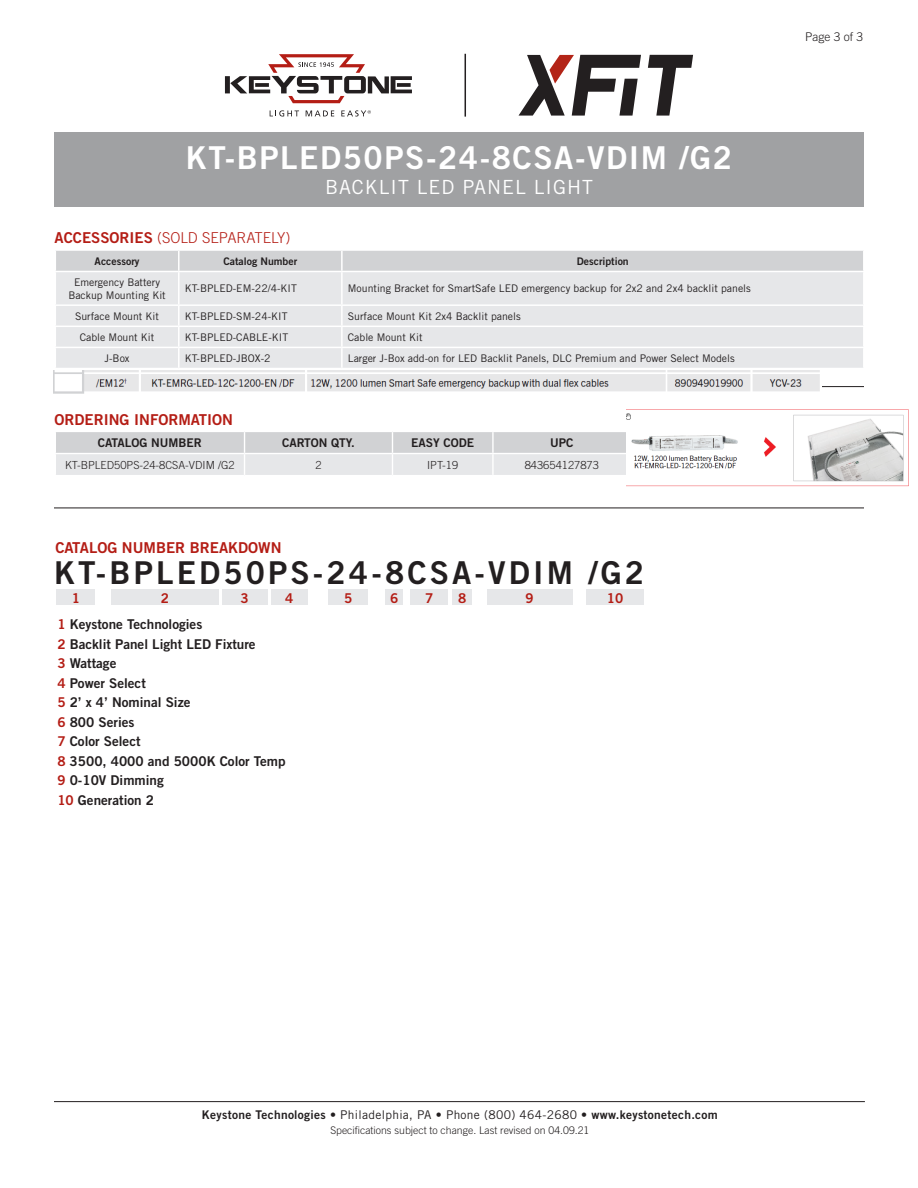
<style>
.page{position:relative;width:918px;height:1188px;background:#fff}
.page>*{position:absolute;margin:0;border:0;box-sizing:border-box;transform-origin:0 0}
.t1{font:31.5px "Trade Gothic Bold Two";letter-spacing:.05em;color:#fff}
.t2{font:31.5px "Trade Gothic Bold Two";letter-spacing:.1em;color:#231f20}
.t3{font:19.5px "Trade Gothic";letter-spacing:.05em;color:#fff}
.t4{font:15px "Trade Gothic Bold Two";color:#b41d15}
.t5{font:300 15px "Trade Gothic";color:#b41d15}
.t6{font:13.5px "Trade Gothic Bold Two";color:#231f20}
.t7{font:13.5px "Trade Gothic Bold Two";color:#b41d15}
.t8{font:12px "Trade Gothic Bold Two";letter-spacing:.025em;color:#231f20}
.t9{font:12px "Trade Gothic Bold Two";color:#231f20}
.t10{font:300 12px "Trade Gothic";color:#231f20}
.t11{font:300 11.1px "Trade Gothic";color:#231f20}
.t12{font:10.5px/12.6px "Trade Gothic";color:#231f20;text-align:center}
.t13{font:300 10.5px "Trade Gothic";color:#231f20}
.t14{font:10.5px "Trade Gothic Bold Two";color:#231f20}
.s1{font-family:"Trade Gothic Bold Two";font-weight:400}
.s2{color:#b41d15}
.s3{font-family:"Trade Gothic"}
</style>
<div class="page">
<hr style="left:54px;top:1101px;width:811px;height:1px;background:#231f20">
<div style="left:54px;top:132px;width:810px;height:74px;background:#a0a1a3"></div>
<svg style="left:519px;top:55px;width:174px;height:61px"></svg>
<hr style="left:465px;top:54px;width:1px;height:63px;background:#231f20">
<svg style="left:225px;top:54px;width:187px;height:49px"></svg>
<svg style="left:270px;top:110px;width:29px;height:7px"></svg>
<svg style="left:306px;top:111px;width:28px;height:5px"></svg>
<svg style="left:341px;top:110px;width:30px;height:7px"></svg>
<hr style="left:54px;top:386px;width:810px;height:1px;background:#231f20">
<hr style="left:54px;top:508px;width:810px;height:1px;background:#231f20">
<div style="left:56px;top:272px;width:807px;height:96px;background:#e6e7e9"></div>
<div style="left:56px;top:250px;width:807px;height:21px;background:#d1d2d4"></div>
<hr style="left:179px;top:249px;width:163px;height:2px;background:#fff">
<hr style="left:178px;top:251px;width:2px;height:20px;background:#fff">
<hr style="left:342px;top:249px;width:523px;height:2px;background:#fff">
<hr style="left:341px;top:251px;width:2px;height:20px;background:#fff">
<hr style="left:178px;top:272px;width:2px;height:32px;background:#fff">
<hr style="left:341px;top:272px;width:2px;height:32px;background:#fff">
<hr style="left:179px;top:304px;width:163px;height:2px;background:#fff">
<hr style="left:178px;top:306px;width:2px;height:20px;background:#fff">
<hr style="left:342px;top:304px;width:523px;height:2px;background:#fff">
<hr style="left:341px;top:306px;width:2px;height:20px;background:#fff">
<hr style="left:179px;top:326px;width:163px;height:1px;background:#fff">
<hr style="left:178px;top:327px;width:2px;height:20px;background:#fff">
<hr style="left:342px;top:326px;width:523px;height:1px;background:#fff">
<hr style="left:341px;top:327px;width:2px;height:20px;background:#fff">
<hr style="left:179px;top:347px;width:163px;height:1px;background:#fff">
<hr style="left:178px;top:348px;width:2px;height:20px;background:#fff">
<hr style="left:342px;top:347px;width:523px;height:1px;background:#fff">
<hr style="left:341px;top:348px;width:2px;height:20px;background:#fff">
<hr style="left:55px;top:304px;width:124px;height:2px;background:#fff">
<hr style="left:55px;top:326px;width:124px;height:1px;background:#fff">
<hr style="left:55px;top:347px;width:124px;height:1px;background:#fff">
<div style="left:271px;top:590px;width:37px;height:15px;background:#e6e7e9"></div>
<div style="left:328px;top:590px;width:40px;height:15px;background:#e6e7e9"></div>
<div style="left:586px;top:590px;width:58px;height:15px;background:#e6e7e9"></div>
<div style="left:386px;top:590px;width:17px;height:15px;background:#e6e7e9"></div>
<div style="left:410px;top:590px;width:38px;height:15px;background:#e6e7e9"></div>
<div style="left:111px;top:590px;width:108px;height:15px;background:#e6e7e9"></div>
<div style="left:222px;top:590px;width:45px;height:15px;background:#e6e7e9"></div>
<div style="left:56px;top:590px;width:39px;height:15px;background:#e6e7e9"></div>
<div style="left:453px;top:590px;width:19px;height:15px;background:#e6e7e9"></div>
<div style="left:487px;top:590px;width:85px;height:15px;background:#e6e7e9"></div>
<svg style="left:56px;top:432px;width:570px;height:43px;background:#dcdddf"></svg>
<hr style="left:493px;top:453px;width:139px;height:1px;background:#fff">
<hr style="left:492px;top:454px;width:2px;height:21px;background:#fff">
<img style="left:53px;top:371px;width:768px;height:23px">
<img style="left:627px;top:409px;width:282px;height:78px">
<p class="t1" style="left:186px;top:138px;width:548px">KT-BPLED50PS-24-8CSA-VDIM /G2</p>
<p class="t3" style="left:325px;top:175px;width:269px">BACKLIT LED PANEL LIGHT</p>
<p class="t5" style="left:55px;top:229px;width:237px"><span class="s1">ACCESSORIES</span> (SOLD SEPARATELY)</p>
<p class="t14" style="left:95px;top:255px;width:46px">Accessory</p>
<p class="t14" style="left:223px;top:255px;width:75px">Catalog Number</p>
<p class="t14" style="left:577px;top:255px;width:53px">Description</p>
<p class="t12" style="left:68px;top:276px;width:99px">Emergency Battery<br>Backup Mounting Kit</p>
<p class="t12" style="left:185px;top:282px;width:114px">KT-BPLED-EM-22/4-KIT</p>
<p class="t12" style="left:348px;top:282px;width:405px">Mounting Bracket for SmartSafe LED emergency backup for 2x2 and 2x4 backlit panels</p>
<p class="t12" style="left:75px;top:310px;width:85px">Surface Mount Kit</p>
<p class="t12" style="left:185px;top:310px;width:104px">KT-BPLED-SM-24-KIT</p>
<p class="t12" style="left:348px;top:310px;width:174px">Surface Mount Kit 2x4 Backlit panels</p>
<p class="t12" style="left:80px;top:331px;width:76px">Cable Mount Kit</p>
<p class="t12" style="left:185px;top:331px;width:105px">KT-BPLED-CABLE-KIT</p>
<p class="t12" style="left:348px;top:331px;width:76px">Cable Mount Kit</p>
<p class="t12" style="left:105px;top:352px;width:27px">J-Box</p>
<p class="t12" style="left:185px;top:352px;width:87px">KT-BPLED-JBOX-2</p>
<p class="t12" style="left:348px;top:352px;width:388px">Larger J-Box add-on for LED Backlit Panels, DLC Premium and Power Select Models</p>
<p class="t4" style="left:55px;top:411px;width:180px">ORDERING INFORMATION</p>
<p class="t9" style="left:98px;top:436px;width:105px">CATALOG NUMBER</p>
<p class="t9" style="left:282px;top:436px;width:74px">CARTON QTY.</p>
<p class="t9" style="left:411px;top:436px;width:64px">EASY CODE</p>
<p class="t8" style="left:550px;top:436px;width:25px">UPC</p>
<p class="t11" style="left:65px;top:458px;width:171px">KT-BPLED50PS-24-8CSA-VDIM /G2</p>
<p class="t11" style="left:315px;top:458px;width:8px">2</p>
<p class="t11" style="left:427px;top:458px;width:33px">IPT-19</p>
<p class="t11" style="left:525px;top:458px;width:76px">843654127873</p>
<p class="t4" style="left:55px;top:538px;width:228px">CATALOG NUMBER BREAKDOWN</p>
<p class="t2" style="left:54px;top:553px;width:592px">KT-BPLED50PS-24-8CSA-VDIM /G2</p>
<p class="t6" style="left:57px;top:616px;width:147px"><span class="s2">1</span> Keystone Technologies</p>
<p class="t6" style="left:57px;top:636px;width:200px"><span class="s2">2</span> Backlit Panel Light LED Fixture</p>
<p class="t6" style="left:57px;top:655px;width:61px"><span class="s2">3</span> Wattage</p>
<p class="t6" style="left:57px;top:675px;width:90px"><span class="s2">4</span> Power Select</p>
<p class="t6" style="left:57px;top:694px;width:135px"><span class="s2">5</span> 2’ x 4’ Nominal Size</p>
<p class="t6" style="left:57px;top:714px;width:79px"><span class="s2">6</span> 800 Series</p>
<p class="t6" style="left:57px;top:733px;width:85px"><span class="s2">7</span> Color Select</p>
<p class="t6" style="left:57px;top:753px;width:230px"><span class="s2">8</span> 3500, 4000 and 5000K Color Temp</p>
<p class="t6" style="left:57px;top:772px;width:108px"><span class="s2">9</span> 0-10V Dimming</p>
<p class="t6" style="left:57px;top:792px;width:98px"><span class="s2">10</span> Generation 2</p>
<p class="t7" style="left:72px;top:590px;width:10px">1</p>
<p class="t7" style="left:161px;top:590px;width:10px">2</p>
<p class="t7" style="left:240px;top:590px;width:10px">3</p>
<p class="t7" style="left:285px;top:590px;width:10px">4</p>
<p class="t7" style="left:344px;top:589px;width:10px">5</p>
<p class="t7" style="left:390px;top:589px;width:10px">6</p>
<p class="t7" style="left:425px;top:589px;width:10px">7</p>
<p class="t7" style="left:458px;top:589px;width:10px">8</p>
<p class="t7" style="left:526px;top:589px;width:10px">9</p>
<p class="t7" style="left:607px;top:589px;width:18px">10</p>
<p class="t10" style="left:805px;top:29px;width:60px">Page 3 of 3</p>
<p class="t8" style="left:202px;top:1107px;width:518px">Keystone Technologies • <span class="s3">Philadelphia, PA</span> • <span class="s3">Phone (800) 464-2680 •</span> www.keystonetech.com</p>
<p class="t13" style="left:330px;top:1124px;width:261px">Specifications subject to change. Last revised on 04.09.21</p>
</div>
